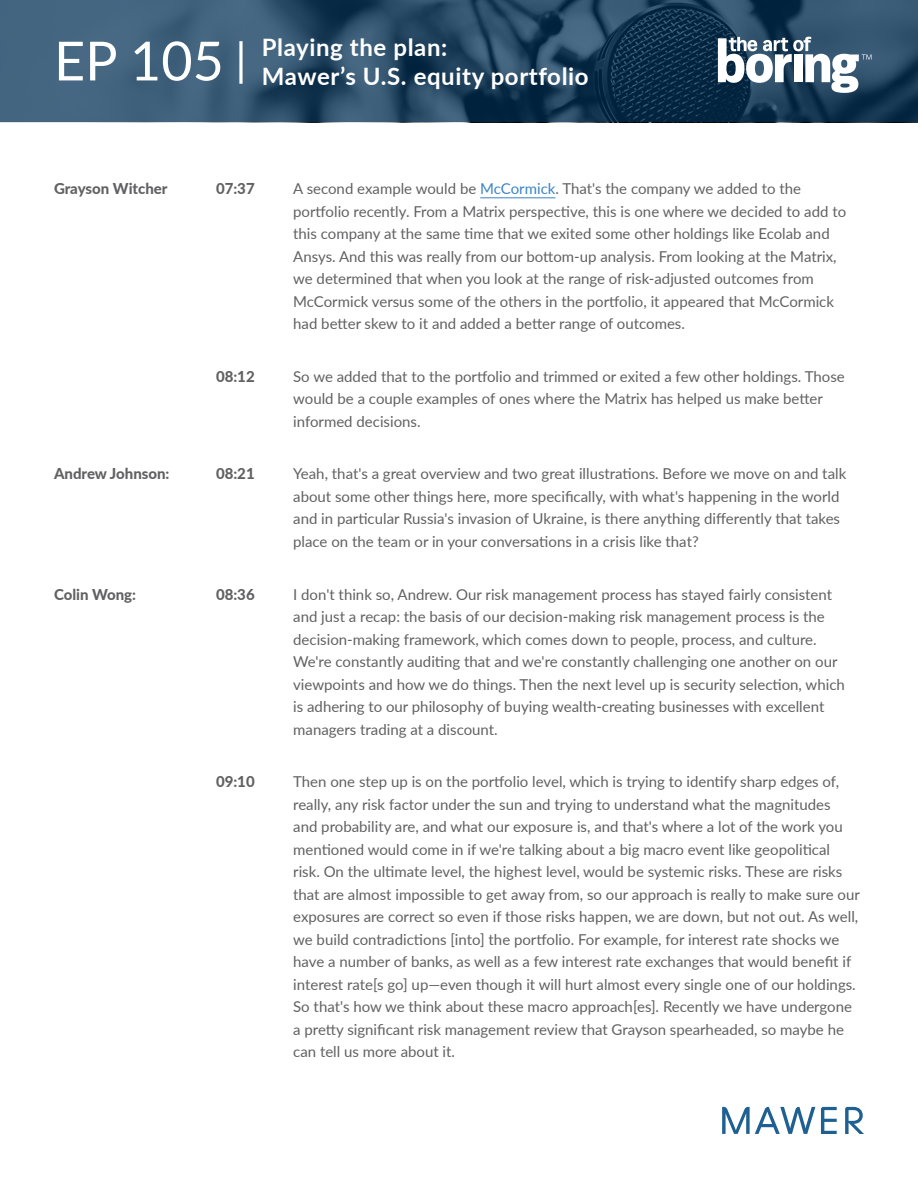
<style>
.page{position:relative;width:918px;height:1188px;background:#fff}
.page>*{position:absolute;margin:0;border:0;box-sizing:border-box;transform-origin:0 0}
.t1{font:700 24px/28.8px "Lato";letter-spacing:.025em;color:#fff}
.t2{font:15px/22.5px "Lato";color:#616163}
.t3{font:800 15px "Lato";color:#616163}
.s1{font-weight:400;font-size:54px}
.s2{font-weight:400;font-size:45px}
.s3{color:#3b84c4}
</style>
<div class="page">
<svg style="left:845px;top:1107px;width:19px;height:27px"></svg>
<svg style="left:821px;top:1107px;width:16px;height:27px"></svg>
<svg style="left:722px;top:1107px;width:93px;height:27px"></svg>
<svg style="left:0;top:0;width:918px;height:122px;background:#2a4b66"></svg>
<svg style="left:718px;top:37px;width:154px;height:56px"></svg>
<hr style="left:480px;top:197px;width:75px;height:1px;background:#3b84c4">
<h1 class="t1" style="left:262px;top:32px;width:328px;text-indent:-208px"><span class="s1">EP 105</span> <span class="s2">|</span> Playing the plan:<br>Mawer’s U.S. equity portfolio</h1>
<p class="t3" style="left:54px;top:178px;width:115px">Grayson Witcher</p>
<p class="t3" style="left:216px;top:178px;width:40px">07:37</p>
<p class="t2" style="left:293px;top:177px;width:554px">A second example would be <span class="s3">McCormick</span>. That's the company we added to the portfolio recently. From a Matrix perspective, this is one where we decided to add to this company at the same time that we exited some other holdings like Ecolab and Ansys. And this was really from our bottom-up analysis. From looking at the Matrix, we determined that when you look at the range of risk-adjusted outcomes from McCormick versus some of the others in the portfolio, it appeared that McCormick had better skew to it and added a better range of outcomes.</p>
<p class="t3" style="left:216px;top:365px;width:40px">08:12</p>
<p class="t2" style="left:293px;top:365px;width:553px">So we added that to the portfolio and trimmed or exited a few other holdings. Those would be a couple examples of ones where the Matrix has helped us make better informed decisions.</p>
<p class="t3" style="left:54px;top:463px;width:117px">Andrew Johnson:</p>
<p class="t3" style="left:216px;top:463px;width:40px">08:21</p>
<p class="t2" style="left:293px;top:462px;width:555px">Yeah, that's a great overview and two great illustrations. Before we move on and talk about some other things here, more specifically, with what's happening in the world and in particular Russia's invasion of Ukraine, is there anything differently that takes place on the team or in your conversations in a crisis like that?</p>
<p class="t3" style="left:54px;top:583px;width:84px">Colin Wong:</p>
<p class="t3" style="left:216px;top:583px;width:40px">08:36</p>
<p class="t2" style="left:293px;top:582px;width:553px">I don't think so, Andrew. Our risk management process has stayed fairly consistent and just a recap: the basis of our decision-making risk management process is the decision-making framework, which comes down to people, process, and culture.<br>We're constantly auditing that and we're constantly challenging one another on our viewpoints and how we do things. Then the next level up is security selection, which is adhering to our philosophy of buying wealth-creating businesses with excellent managers trading at a discount.</p>
<p class="t3" style="left:216px;top:771px;width:40px">09:10</p>
<p class="t2" style="left:293px;top:770px;width:568px">Then one step up is on the portfolio level, which is trying to identify sharp edges of, really, any risk factor under the sun and trying to understand what the magnitudes<br>and probability are, and what our exposure is, and that's where a lot of the work you mentioned would come in if we're talking about a big macro event like geopolitical risk. On the ultimate level, the highest level, would be systemic risks. These are risks that are almost impossible to get away from, so our approach is really to make sure our exposures are correct so even if those risks happen, we are down, but not out. As well, we build contradictions [into] the portfolio. For example, for interest rate shocks we have a number of banks, as well as a few interest rate exchanges that would benefit if interest rate[s go] up—even though it will hurt almost every single one of our holdings.<br>So that's how we think about these macro approach[es]. Recently we have undergone a pretty significant risk management review that Grayson spearheaded, so maybe he can tell us more about it.</p>
</div>
